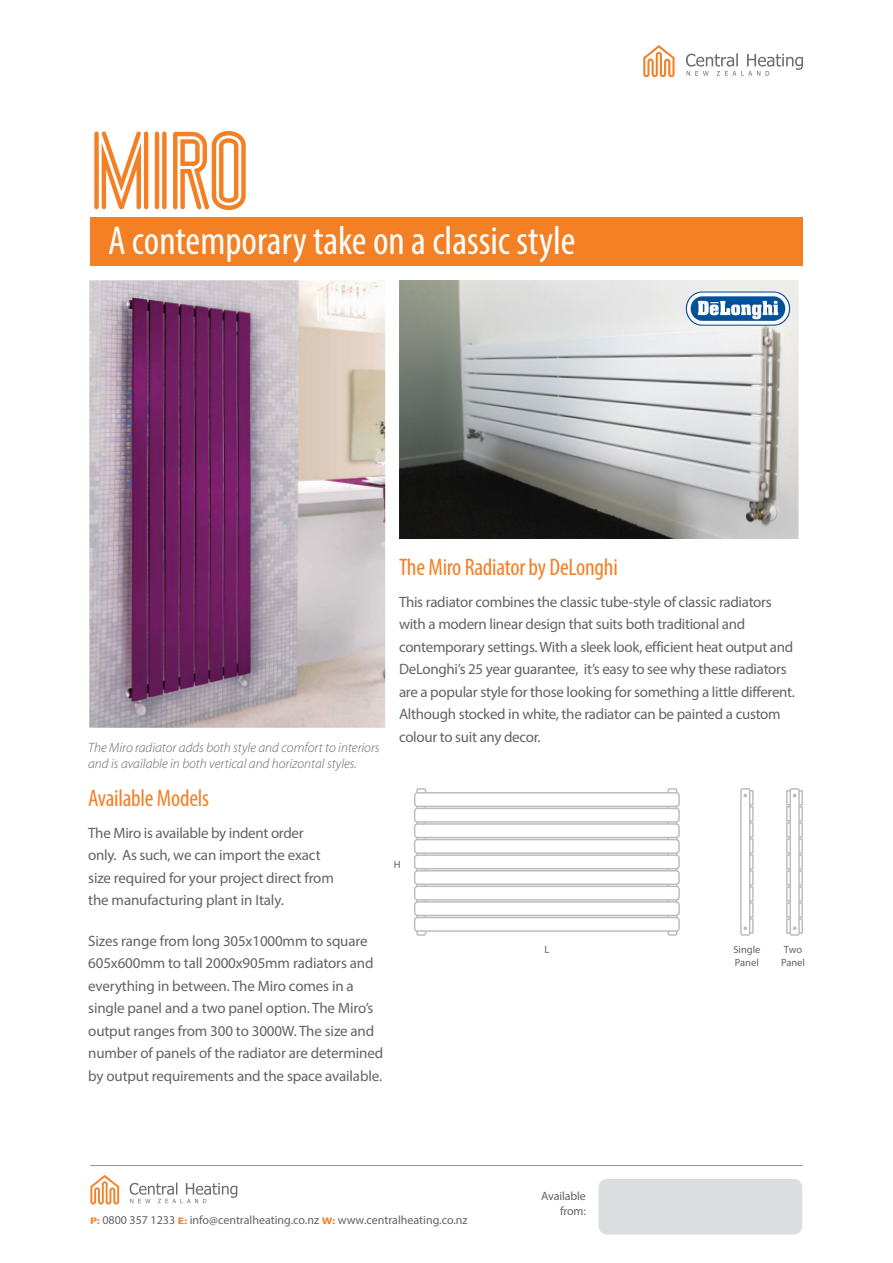
<style>
.page{position:relative;width:893px;height:1263px;background:#fff}
.page>*{position:absolute;margin:0;border:0;box-sizing:border-box;transform-origin:0 0}
.t1{font:108px "Market Street Neon";color:#f48026}
.Title_subheading{font:condensed 40.5px "Myriad Pro";color:#fff}
.Subheading{font:condensed 24px "Myriad Pro";letter-spacing:-.01em;color:#f48026}
.Main_text{font:15px/22.5px "Myriad Pro";letter-spacing:-.02em;color:#636366}
.Image_caption{font:italic 300 13.5px/16.5px "Myriad Pro";color:#636366}
.Main_text-2{font:12px/15px "Myriad Pro";color:#636366;text-align:right}
.Table{font:10.5px/12.6px "Myriad Pro";color:#636366}
.s1{font-weight:700;font-size:9.6px;color:#f48026}
</style>
<div class="page">
<svg style="left:406px;top:280px;width:393px;height:259px;background:#a6a7a6"></svg>
<div style="left:90px;top:218px;width:713px;height:48px;background:#f48026"></div>
<svg style="left:89px;top:280px;width:317px;height:448px;background:#a98ba0"></svg>
<svg style="left:686px;top:53px;width:117px;height:23px"></svg>
<svg style="left:643px;top:45px;width:32px;height:32px"></svg>
<svg style="left:130px;top:1182px;width:107px;height:21px"></svg>
<svg style="left:90px;top:1175px;width:29px;height:29px"></svg>
<hr style="left:90px;top:1165px;width:713px;height:1px;background:#939598">
<div style="left:598px;top:1179px;width:204px;height:56px;background:#dcdddf;border-radius:9px"></div>
<div style="left:740px;top:788px;width:10px;height:148px;border:2px solid #bcbdc0;border-radius:2px"></div>
<svg style="left:743px;top:789px;width:11px;height:145px"></svg>
<div style="left:789px;top:788px;width:11px;height:148px;border:2px solid #bcbdc0;border-radius:2px"></div>
<svg style="left:786px;top:789px;width:17px;height:145px"></svg>
<svg style="left:417px;top:789px;width:8px;height:146px"></svg>
<div style="left:416px;top:788px;width:10px;height:148px;border:2px solid #bcbdc0;border-radius:2px"></div>
<svg style="left:668px;top:789px;width:9px;height:146px"></svg>
<div style="left:667px;top:788px;width:10px;height:148px;border:2px solid #bcbdc0;border-radius:2px"></div>
<div style="left:415px;top:793px;width:264px;height:13px;background:#fff;border-radius:3px"></div>
<div style="left:414px;top:792px;width:266px;height:15px;border:2px solid #bcbdc0;border-radius:3px"></div>
<div style="left:415px;top:808px;width:264px;height:14px;background:#fff;border-radius:3px"></div>
<div style="left:414px;top:808px;width:266px;height:15px;border:2px solid #bcbdc0;border-radius:3px"></div>
<div style="left:415px;top:824px;width:264px;height:13px;background:#fff;border-radius:3px"></div>
<div style="left:414px;top:823px;width:266px;height:15px;border:2px solid #bcbdc0;border-radius:3px"></div>
<div style="left:415px;top:839px;width:264px;height:14px;background:#fff;border-radius:3px"></div>
<div style="left:414px;top:839px;width:266px;height:15px;border:2px solid #bcbdc0;border-radius:3px"></div>
<div style="left:415px;top:855px;width:264px;height:14px;background:#fff;border-radius:3px"></div>
<div style="left:414px;top:854px;width:266px;height:15px;border:2px solid #bcbdc0;border-radius:3px"></div>
<div style="left:415px;top:871px;width:264px;height:13px;background:#fff;border-radius:3px"></div>
<div style="left:414px;top:870px;width:266px;height:15px;border:2px solid #bcbdc0;border-radius:3px"></div>
<div style="left:415px;top:886px;width:264px;height:14px;background:#fff;border-radius:3px"></div>
<div style="left:414px;top:885px;width:266px;height:16px;border:2px solid #bcbdc0;border-radius:3px"></div>
<div style="left:415px;top:902px;width:264px;height:13px;background:#fff;border-radius:3px"></div>
<div style="left:414px;top:901px;width:266px;height:15px;border:2px solid #bcbdc0;border-radius:3px"></div>
<div style="left:415px;top:917px;width:264px;height:14px;background:#fff;border-radius:3px"></div>
<div style="left:414px;top:917px;width:266px;height:15px;border:2px solid #bcbdc0;border-radius:3px"></div>
<img style="left:684px;top:289px;width:107px;height:38px">
<p class="t1" style="left:90px;top:98px;width:162px">Miro</p>
<p class="Title_subheading" style="left:108px;top:216px;width:469px">A contemporary take on a classic style</p>
<p class="Subheading" style="left:399px;top:553px;width:220px">The Miro Radiator by DeLonghi</p>
<p class="Main_text" style="left:399px;top:590px;width:397px">This radiator combines the classic tube-style of classic radiators with a modern linear design that suits both traditional and contemporary settings. With a sleek look, efficient heat output and DeLonghi’s 25 year guarantee, it’s easy to see why these radiators are a popular style for those looking for something a little different.<br>Although stocked in white, the radiator can be painted a custom colour to suit any decor.</p>
<p class="Image_caption" style="left:88px;top:739px;width:293px">The Miro radiator adds both style and comfort to interiors and is available in both vertical and horizontal styles.</p>
<p class="Subheading" style="left:88px;top:784px;width:122px">Available Models</p>
<p class="Main_text" style="left:88px;top:821px;width:247px">The Miro is available by indent order only. As such, we can import the exact size required for your project direct from the manufacturing plant in Italy.</p>
<p class="Main_text" style="left:88px;top:929px;width:296px">Sizes range from long 305x1000mm to square 605x600mm to tall 2000x905mm radiators and everything in between. The Miro comes in a single panel and a two panel option. The Miro’s output ranges from 300 to 3000W. The size and number of panels of the radiator are determined by output requirements and the space available.</p>
<p class="Table" style="left:544px;top:943px;width:6px">L</p>
<p class="Table" style="left:394px;top:858px;width:8px">H</p>
<p class="Table" style="left:733px;top:943px;width:29px">Single<br>Panel</p>
<p class="Table" style="left:784px;top:943px;width:20px">Two</p>
<p class="Table" style="left:781px;top:956px;width:25px">Panel</p>
<p class="Main_text-2" style="left:90px;top:1212px;width:379px"><span class="s1">P:</span> 0800 357 1233 <span class="s1">E:</span> info@centralheating.co.nz <span class="s1">W:</span> www.centralheating.co.nz</p>
<p class="Main_text-2" style="left:541px;top:1188px;width:46px">Available from:</p>
</div>
